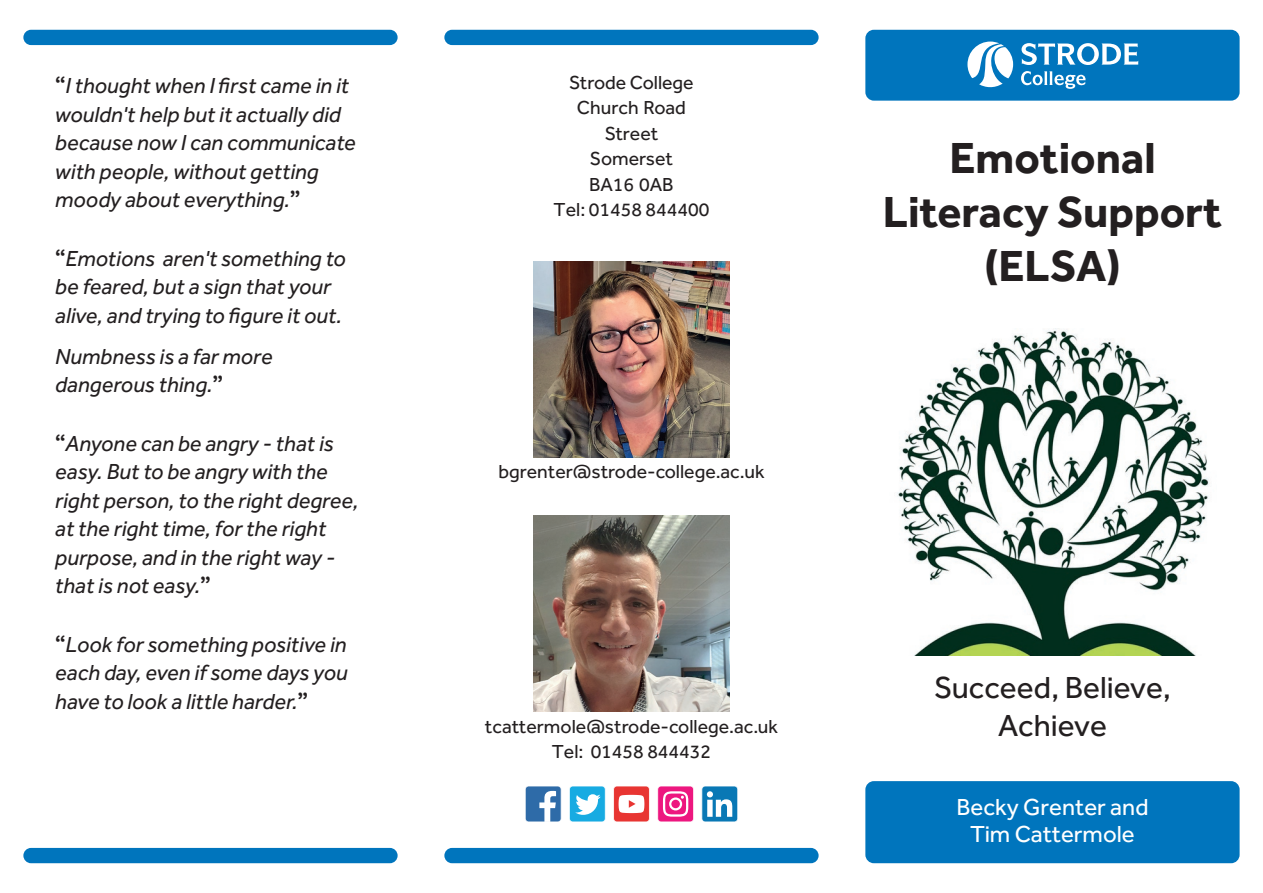
<style>
.page{position:relative;width:1263px;height:893px;background:#fff}
.page>*{position:absolute;margin:0;border:0;box-sizing:border-box;transform-origin:0 0}
.t1{font:700 45px/54px "Effra";color:#231f20;text-align:center}
.t2{font:31.5px/37.8px "Effra";color:#231f20;text-align:center}
.t3{font:24px/27px "Effra";color:#fff;text-align:center}
.t4{font:italic 22.5px/28.5px "Effra";color:#231f20}
.t5{font:19.5px/25.5px "Effra";color:#231f20;text-align:center}
.s1{font-family:"Arial Rounded MT Bold";font-style:normal}
</style>
<div class="page">
<div style="left:865px;top:30px;width:374px;height:71px;background:#0075bd;border-radius:8px"></div>
<div style="left:865px;top:781px;width:374px;height:82px;background:#0075bd;border-radius:8px"></div>
<div style="left:444px;top:30px;width:375px;height:15px;background:#0075bd;border-radius:8px"></div>
<div style="left:23px;top:30px;width:375px;height:15px;background:#0075bd;border-radius:8px"></div>
<div style="left:444px;top:848px;width:375px;height:15px;background:#0075bd;border-radius:8px"></div>
<div style="left:23px;top:848px;width:375px;height:15px;background:#0075bd;border-radius:8px"></div>
<div style="left:525px;top:786px;width:36px;height:36px;background:#2e6ba8;border-radius:3px"></div>
<div style="left:525px;top:786px;width:36px;height:36px;border:1px solid #fff;border-radius:3px"></div>
<svg style="left:539px;top:790px;width:17px;height:32px"></svg>
<div style="left:569px;top:786px;width:36px;height:36px;background:#17abe2;border-radius:3px"></div>
<div style="left:569px;top:786px;width:36px;height:36px;border:1px solid #fff;border-radius:3px"></div>
<svg style="left:575px;top:794px;width:25px;height:21px"></svg>
<div style="left:613px;top:786px;width:36px;height:36px;background:#e83532;border-radius:3px"></div>
<div style="left:613px;top:786px;width:37px;height:36px;border:1px solid #fff;border-radius:3px"></div>
<svg style="left:619px;top:795px;width:25px;height:18px"></svg>
<div style="left:658px;top:786px;width:36px;height:36px;background:#ed177f;border-radius:3px"></div>
<div style="left:657px;top:786px;width:37px;height:36px;border:1px solid #fff;border-radius:3px"></div>
<svg style="left:663px;top:791px;width:25px;height:26px"></svg>
<div style="left:702px;top:786px;width:36px;height:36px;background:#0978b5;border-radius:3px"></div>
<div style="left:701px;top:786px;width:37px;height:36px;border:1px solid #fff;border-radius:3px"></div>
<svg style="left:707px;top:791px;width:25px;height:26px"></svg>
<img style="left:534px;top:262px;width:195px;height:195px">
<img style="left:534px;top:516px;width:195px;height:195px">
<img style="left:897px;top:328px;width:312px;height:327px">
<svg style="left:967px;top:42px;width:46px;height:46px"></svg>
<svg style="left:1021px;top:43px;width:117px;height:22px"></svg>
<svg style="left:1021px;top:71px;width:65px;height:18px"></svg>
<p class="t4" style="left:55px;top:71px;width:302px"><span class="s1">“</span>I thought when I first came in it wouldn't help but it actually did because now I can communicate with people, without getting moody about everything.<span class="s1">”</span></p>
<p class="t4" style="left:55px;top:244px;width:292px"><span class="s1">“</span>Emotions aren't something to be feared, but a sign that your alive, and trying to figure it out.</p>
<p class="t4" style="left:55px;top:342px;width:219px">Numbness is a far more dangerous thing.<span class="s1">”</span></p>
<p class="t4" style="left:55px;top:429px;width:305px"><span class="s1">“</span>Anyone can be angry - that is easy. But to be angry with the right person, to the right degree, at the right time, for the right purpose, and in the right way - that is not easy.<span class="s1">”</span></p>
<p class="t4" style="left:55px;top:629px;width:294px;text-align:justify"><span class="s1">“</span>Look for something positive in each day, even if some days you have to look a little harder.<span class="s1">”</span></p>
<p class="t5" style="left:554px;top:69px;width:157px">Strode College<br>Church Road<br>Street<br>Somerset<br>BA16 0AB<br>Tel: 01458 844400</p>
<p class="t5" style="left:498px;top:458px;width:268px">bgrenter@strode-college.ac.uk</p>
<p class="t5" style="left:485px;top:713px;width:295px">tcattermole@strode-college.ac.uk<br>Tel: 01458 844432</p>
<h1 class="t1" style="left:883px;top:130px;width:341px">Emotional<br>Literacy Support (ELSA)</h1>
<h2 class="t2" style="left:934px;top:668px;width:238px">Succeed, Believe,<br>Achieve</h2>
<p class="t3" style="left:956px;top:793px;width:194px">Becky Grenter and<br>Tim Cattermole</p>
</div>
